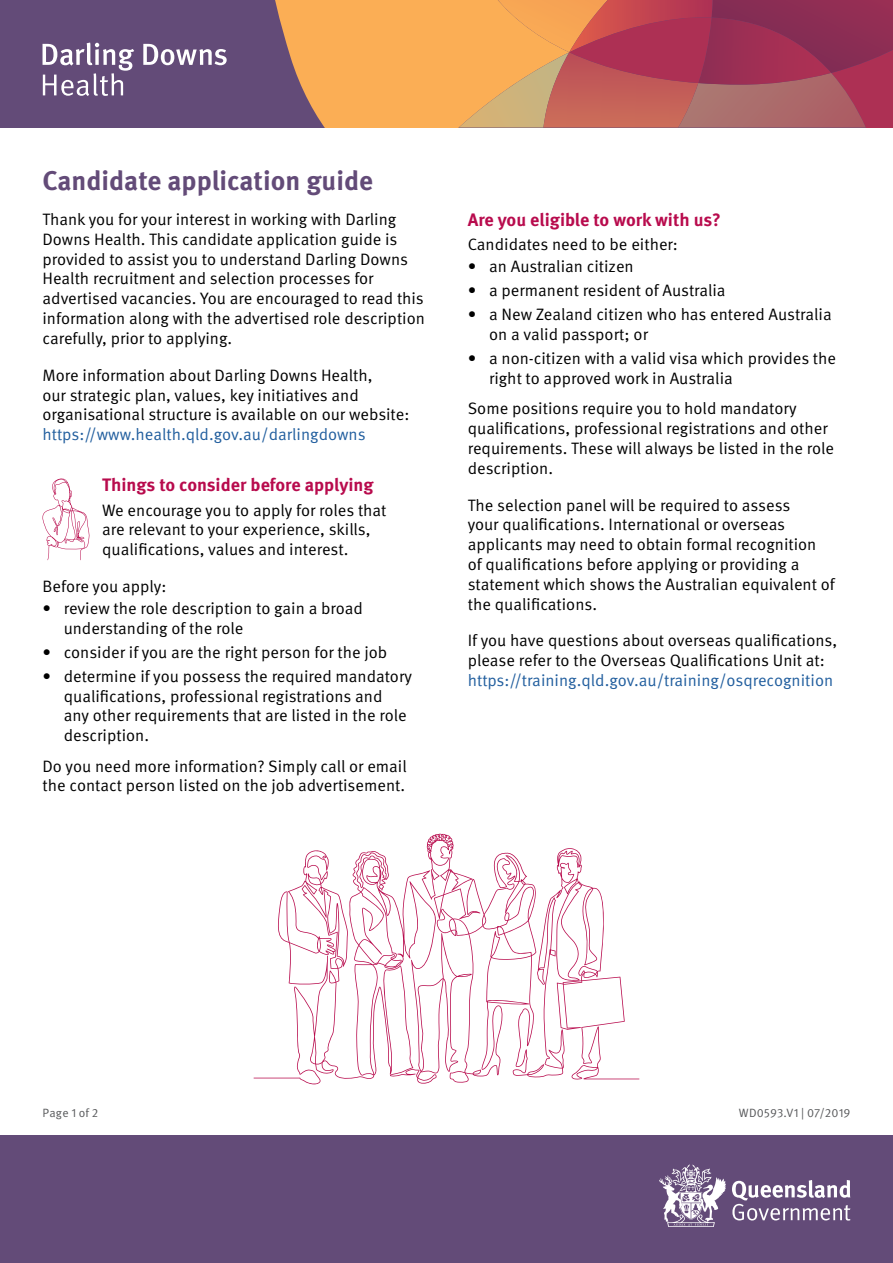
<style>
.page{position:relative;width:893px;height:1263px;background:#fff}
.page>*{position:absolute;margin:0;border:0;box-sizing:border-box;transform-origin:0 0}
.t1{font:700 27px "Meta OT";color:#634b78}
.t2{font:700 18px "Meta OT";color:#b80b4d}
.t3{font:16.5px/19.8px "Meta OT Norm";color:#000}
.t4{font:16.5px "Meta OT Norm";color:#215e9e}
.t5{font:12px "Meta OT Norm";letter-spacing:.015em;color:#58595b}
</style>
<div class="page">
<div style="left:0;top:1135px;width:893px;height:128px;background:#634b78"></div>
<div style="left:0;top:0;width:893px;height:128px;background:#634b78"></div>
<svg style="left:43px;top:0;width:850px;height:128px"></svg>
<svg style="left:659px;top:1164px;width:67px;height:63px"></svg>
<svg style="left:732px;top:1180px;width:118px;height:40px"></svg>
<svg style="left:254px;top:833px;width:385px;height:252px"></svg>
<svg style="left:42px;top:478px;width:48px;height:82px"></svg>
<h1 class="t1" style="left:43px;top:164px;width:332px">Candidate application guide</h1>
<p class="t3" style="left:43px;top:210px;width:384px">Thank you for your interest in working with Darling Downs Health. This candidate application guide is provided to assist you to understand Darling Downs Health recruitment and selection processes for advertised vacancies. You are encouraged to read this information along with the advertised role description carefully, prior to applying.</p>
<p class="t3" style="left:43px;top:365px;width:368px">More information about Darling Downs Health,<br>our strategic plan, values, key initiatives and organisational structure is available on our website:</p>
<p class="t4" style="left:43px;top:424px;width:325px">https://www.health.qld.gov.au/darlingdowns</p>
<p class="t2" style="left:102px;top:474px;width:273px">Things to consider before applying</p>
<p class="t3" style="left:102px;top:500px;width:286px">We encourage you to apply for roles that are relevant to your experience, skills, qualifications, values and interest.</p>
<p class="t3" style="left:43px;top:576px;width:126px">Before you apply:</p>
<p class="t3" style="left:64px;top:598px;width:301px;text-indent:-21px">• review the role description to gain a broad understanding of the role</p>
<p class="t3" style="left:43px;top:642px;width:346px">• consider if you are the right person for the job</p>
<p class="t3" style="left:64px;top:666px;width:350px;text-indent:-21px">• determine if you possess the required mandatory qualifications, professional registrations and<br>any other requirements that are listed in the role description.</p>
<p class="t3" style="left:43px;top:756px;width:366px">Do you need more information? Simply call or email the contact person listed on the job advertisement.</p>
<p class="t2" style="left:468px;top:209px;width:255px">Are you eligible to work with us?</p>
<p class="t3" style="left:468px;top:235px;width:212px">Candidates need to be either:</p>
<p class="t3" style="left:468px;top:257px;width:168px">• an Australian citizen</p>
<p class="t3" style="left:468px;top:281px;width:259px">• a permanent resident of Australia</p>
<p class="t3" style="left:489px;top:305px;width:344px;text-indent:-21px">• a New Zealand citizen who has entered Australia on a valid passport; or</p>
<p class="t3" style="left:489px;top:349px;width:349px;text-indent:-21px">• a non-citizen with a valid visa which provides the right to approved work in Australia</p>
<p class="t3" style="left:468px;top:399px;width:368px">Some positions require you to hold mandatory qualifications, professional registrations and other requirements. These will always be listed in the role description.</p>
<p class="t3" style="left:468px;top:495px;width:368px">The selection panel will be required to assess<br>your qualifications. International or overseas applicants may need to obtain formal recognition<br>of qualifications before applying or providing a statement which shows the Australian equivalent of the qualifications.</p>
<p class="t3" style="left:468px;top:631px;width:371px">If you have questions about overseas qualifications, please refer to the Overseas Qualifications Unit at:</p>
<p class="t4" style="left:468px;top:670px;width:367px">https://training.qld.gov.au/training/osqrecognition</p>
<p class="t5" style="left:43px;top:1106px;width:57px">Page 1 of 2</p>
<p class="t5" style="left:739px;top:1106px;width:113px">WD0593.V1 | 07/2019</p>
</div>
